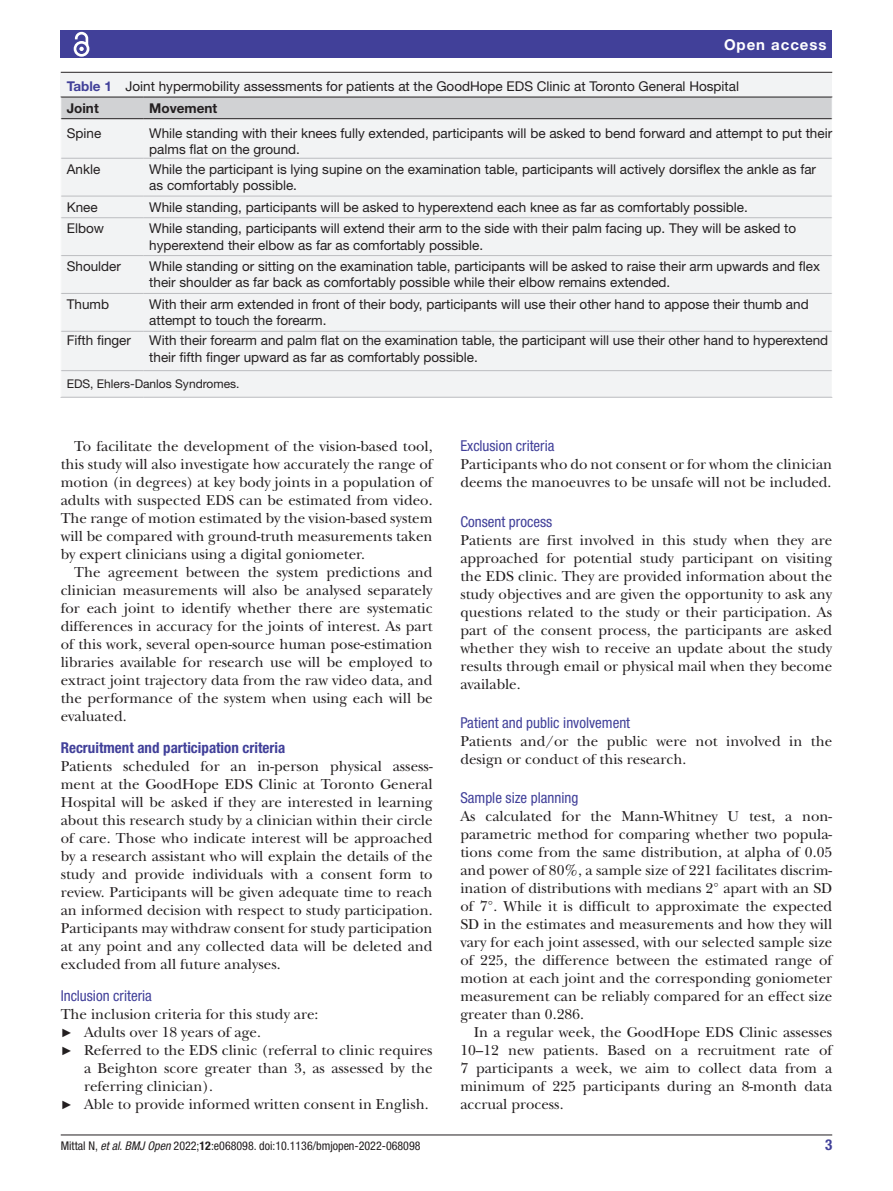
<style>
.page{position:relative;width:893px;height:1191px;background:#fff}
.page>*{position:absolute;margin:0;border:0;box-sizing:border-box;transform-origin:0 0}
.t1{font:15px/18px "New Baskerville";color:#231f20;text-align:justify}
.t2{font:condensed 15px "Helvetica Neue LT Std";color:#414099}
.t3{font:700 condensed 15px "Helvetica Neue LT Std";color:#414099}
.t4{font:700 15px "Helvetica Neue LT Std";letter-spacing:.065em;color:#fff}
.t5{font:13.5px/16.2px "Helvetica Neue LT Std";color:#231f20}
.t6{font:700 13.5px "Helvetica Neue LT Std";color:#231f20}
.t7{font:condensed 12px "Helvetica Neue LT Std";color:#231f20}
.t8{font:12px "Helvetica Neue LT Std";color:#231f20}
.s1{font-weight:700;color:#414099}
.s2{font-weight:700}
.s3{font-family:"Arial";font-size:12px}
.s4{font-style:italic}
</style>
<div class="page">
<hr style="left:61px;top:1134px;width:771px;height:1px;background:#231f20">
<div style="left:61px;top:31px;width:771px;height:27px;background:#414099"></div>
<svg style="left:73px;top:31px;width:17px;height:26px"></svg>
<div style="left:61px;top:73px;width:771px;height:324px;background:#f2f3f4"></div>
<hr style="left:61px;top:72px;width:771px;height:1px;background:#231f20">
<hr style="left:61px;top:158px;width:82px;height:1px;background:#bcbdc0">
<hr style="left:143px;top:158px;width:689px;height:1px;background:#bcbdc0">
<hr style="left:61px;top:196px;width:82px;height:1px;background:#bcbdc0">
<hr style="left:143px;top:196px;width:689px;height:1px;background:#bcbdc0">
<hr style="left:61px;top:217px;width:82px;height:1px;background:#bcbdc0">
<hr style="left:143px;top:217px;width:689px;height:1px;background:#bcbdc0">
<hr style="left:61px;top:255px;width:82px;height:1px;background:#bcbdc0">
<hr style="left:143px;top:255px;width:689px;height:1px;background:#bcbdc0">
<hr style="left:61px;top:293px;width:82px;height:1px;background:#bcbdc0">
<hr style="left:143px;top:293px;width:689px;height:1px;background:#bcbdc0">
<hr style="left:61px;top:331px;width:82px;height:1px;background:#bcbdc0">
<hr style="left:143px;top:331px;width:689px;height:1px;background:#bcbdc0">
<hr style="left:143px;top:370px;width:689px;height:1px;background:#bcbdc0">
<hr style="left:61px;top:370px;width:82px;height:1px;background:#bcbdc0">
<hr style="left:61px;top:397px;width:82px;height:1px;background:#bcbdc0">
<hr style="left:143px;top:397px;width:689px;height:1px;background:#bcbdc0">
<svg style="left:60px;top:97px;width:773px;height:22px;background:#c6c7c9"></svg>
<p class="t4" style="left:724px;top:35px;width:104px">Open access</p>
<p class="t5" style="left:67px;top:75px;width:674px;line-height:22px"><span class="s1">Table 1</span> Joint hypermobility assessments for patients at the GoodHope EDS Clinic at Toronto General Hospital<br><span class="s2">Joint</span></p>
<p class="t6" style="left:149px;top:99px;width:69px">Movement</p>
<p class="t5" style="left:67px;top:124px;width:36px">Spine</p>
<p class="t5" style="left:149px;top:124px;width:684px">While standing with their knees fully extended, participants will be asked to bend forward and attempt to put their palms flat on the ground.</p>
<p class="t5" style="left:67px;top:161px;width:35px">Ankle</p>
<p class="t5" style="left:149px;top:161px;width:668px">While the participant is lying supine on the examination table, participants will actively dorsiflex the ankle as far as comfortably possible.</p>
<p class="t5" style="left:67px;top:199px;width:33px">Knee</p>
<p class="t5" style="left:149px;top:199px;width:600px">While standing, participants will be asked to hyperextend each knee as far as comfortably possible.</p>
<p class="t5" style="left:67px;top:220px;width:39px">Elbow</p>
<p class="t5" style="left:149px;top:220px;width:648px">While standing, participants will extend their arm to the side with their palm facing up. They will be asked to hyperextend their elbow as far as comfortably possible.</p>
<p class="t5" style="left:67px;top:258px;width:56px">Shoulder</p>
<p class="t5" style="left:149px;top:258px;width:672px">While standing or sitting on the examination table, participants will be asked to raise their arm upwards and flex their shoulder as far back as comfortably possible while their elbow remains extended.</p>
<p class="t5" style="left:67px;top:296px;width:44px">Thumb</p>
<p class="t5" style="left:149px;top:296px;width:661px">With their arm extended in front of their body, participants will use their other hand to appose their thumb and attempt to touch the forearm.</p>
<p class="t5" style="left:67px;top:332px;width:66px">Fifth finger</p>
<p class="t5" style="left:149px;top:332px;width:680px">With their forearm and palm flat on the examination table, the participant will use their other hand to hyperextend their fifth finger upward as far as comfortably possible.</p>
<p class="t8" style="left:67px;top:377px;width:174px">EDS, Ehlers-Danlos Syndromes.</p>
<p class="t1" style="left:61px;top:437px;width:373px;text-indent:13px">To facilitate the development of the vision-based tool, this study will also investigate how accurately the range of motion (in degrees) at key body joints in a population of adults with suspected EDS can be estimated from video.<br>The range of motion estimated by the vision-based system will be compared with ground-truth measurements taken by expert clinicians using a digital goniometer.</p>
<p class="t1" style="left:61px;top:563px;width:373px;text-indent:14px">The agreement between the system predictions and clinician measurements will also be analysed separately for each joint to identify whether there are systematic differences in accuracy for the joints of interest. As part of this work, several open-source human pose-estimation libraries available for research use will be employed to extract joint trajectory data from the raw video data, and the performance of the system when using each will be evaluated.</p>
<p class="t3" style="left:61px;top:738px;width:226px">Recruitment and participation criteria</p>
<p class="t1" style="left:61px;top:757px;width:373px">Patients scheduled for an in-person physical assess&shy;ment at the GoodHope EDS Clinic at Toronto General Hospital will be asked if they are interested in learning about this research study by a clinician within their circle of care. Those who indicate interest will be approached by a research assistant who will explain the details of the study and provide individuals with a consent form to review. Participants will be given adequate time to reach an informed decision with respect to study participation.<br>Participants may withdraw consent for study participation at any point and any collected data will be deleted and excluded from all future analyses.</p>
<p class="t2" style="left:61px;top:987px;width:93px">Inclusion criteria</p>
<p class="t1" style="left:61px;top:1005px;width:259px">The inclusion criteria for this study are:</p>
<p class="t1" style="left:61px;top:1023px;width:202px"><span class="s3">►</span> Adults over 18 years of age.</p>
<p class="t1" style="left:61px;top:1041px;width:373px"><span class="s3">►</span> Referred to the EDS clinic (referral to clinic requires</p>
<p class="t1" style="left:84px;top:1059px;width:350px">a Beighton score greater than 3, as assessed by the</p>
<p class="t1" style="left:84px;top:1077px;width:131px">referring clinician).</p>
<p class="t1" style="left:61px;top:1095px;width:369px"><span class="s3">►</span> Able to provide informed written consent in English.</p>
<p class="t2" style="left:460px;top:437px;width:96px">Exclusion criteria</p>
<p class="t1" style="left:460px;top:455px;width:373px">Participants who do not consent or for whom the clinician deems the manoeuvres to be unsafe will not be included.</p>
<p class="t2" style="left:460px;top:512px;width:93px">Consent process</p>
<p class="t1" style="left:460px;top:531px;width:373px">Patients are first involved in this study when they are approached for potential study participant on visiting the EDS clinic. They are provided information about the study objectives and are given the opportunity to ask any questions related to the study or their participation. As part of the consent process, the participants are asked whether they wish to receive an update about the study results through email or physical mail when they become available.</p>
<p class="t2" style="left:460px;top:714px;width:171px">Patient and public involvement</p>
<p class="t1" style="left:460px;top:732px;width:373px">Patients and/or the public were not involved in the design or conduct of this research.</p>
<p class="t2" style="left:460px;top:789px;width:120px">Sample size planning</p>
<p class="t1" style="left:460px;top:807px;width:373px">As calculated for the Mann-Whitney U test, a non&shy;parametric method for comparing whether two popula&shy;tions come from the same distribution, at alpha of 0.05 and power of 80%, a sample size of 221 facilitates discrim&shy;ination of distributions with medians 2° apart with an SD of 7°. While it is difficult to approximate the expected SD in the estimates and measurements and how they will vary for each joint assessed, with our selected sample size of 225, the difference between the estimated range of motion at each joint and the corresponding goniometer measurement can be reliably compared for an effect size greater than 0.286.</p>
<p class="t1" style="left:460px;top:1023px;width:373px;text-indent:14px">In a regular week, the GoodHope EDS Clinic assesses 10–12 new patients. Based on a recruitment rate of 7 participants a week, we aim to collect data from a minimum of 225 participants during an 8-month data accrual process.</p>
<p class="t7" style="left:61px;top:1138px;width:361px">Mittal N, <span class="s4">et al</span>. <span class="s4">BMJ Open</span> 2022;<span class="s2">12</span>:e068098. doi:10.1136/bmjopen-2022-068098</p>
<p class="t3" style="left:825px;top:1135px;width:9px">3</p>
</div>
